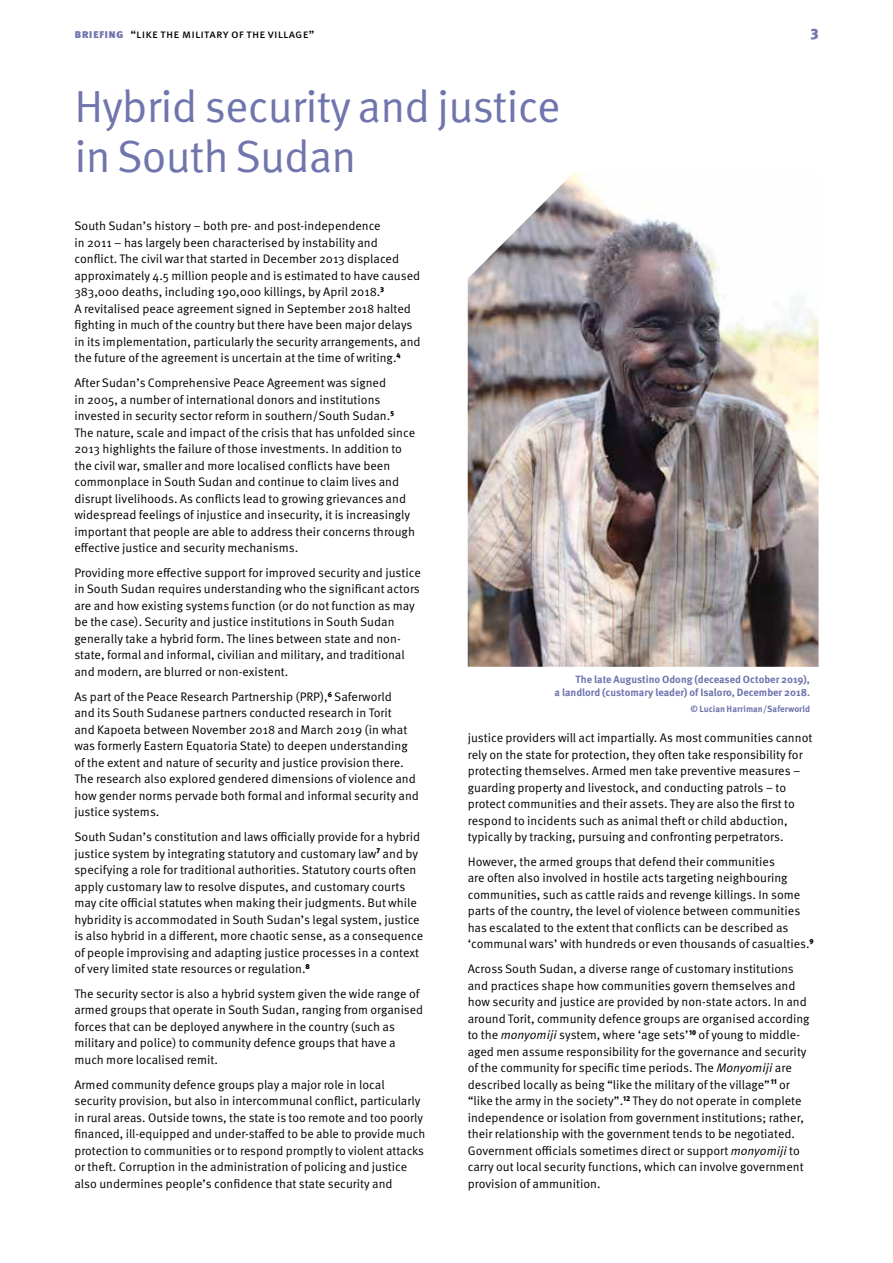
<style>
.page{position:relative;width:893px;height:1263px;background:#fff}
.page>*{position:absolute;margin:0;border:0;box-sizing:border-box;transform-origin:0 0}
.t1{font:45px/49.5px "Meta Pro";letter-spacing:-.02em;color:#7075ad}
.t2{font:900 15px "Meta Pro";color:#7075ad}
.t3{font:12.3px/16.5px "Meta Pro";color:#000}
.t4{font:12px "Meta Pro";letter-spacing:.015em;color:#000}
.t5{font:700 10.5px/12.8px "Meta Pro";color:#7075ad;text-align:right}
.t6{font:700 9px "Meta Pro";color:#7075ad}
.s1{font-weight:900;color:#7075ad}
.s2{font-style:italic}
</style>
<div class="page">
<img style="left:468px;top:172px;width:351px;height:495px">
<p class="t4" style="left:74px;top:27px;width:242px"><span class="s1">briefing</span> “like the military of the village”</p>
<p class="t2" style="left:810px;top:24px;width:10px">3</p>
<h1 class="t1" style="left:74px;top:83px;width:488px">Hybrid security and justice in South Sudan</h1>
<p class="t3" style="left:74px;top:218px;width:348px">South Sudan’s history – both pre- and post-independence<br>in 2011 – has largely been characterised by instability and conflict. The civil war that started in December 2013 displaced approximately 4.5 million people and is estimated to have caused 383,000 deaths, including 190,000 killings, by April 2018.<sup>3<br></sup>A revitalised peace agreement signed in September 2018 halted fighting in much of the country but there have been major delays in its implementation, particularly the security arrangements, and the future of the agreement is uncertain at the time of writing.<sup>4</sup></p>
<p class="t3" style="left:74px;top:375px;width:342px">After Sudan’s Comprehensive Peace Agreement was signed<br>in 2005, a number of international donors and institutions invested in security sector reform in southern/South Sudan.<sup>5<br></sup>The nature, scale and impact of the crisis that has unfolded since 2013 highlights the failure of those investments. In addition to the civil war, smaller and more localised conflicts have been commonplace in South Sudan and continue to claim lives and disrupt livelihoods. As conflicts lead to growing grievances and widespread feelings of injustice and insecurity, it is increasingly important that people are able to address their concerns through effective justice and security mechanisms.</p>
<p class="t3" style="left:74px;top:565px;width:348px">Providing more effective support for improved security and justice in South Sudan requires understanding who the significant actors are and how existing systems function (or do not function as may be the case). Security and justice institutions in South Sudan generally take a hybrid form. The lines between state and non&shy;state, formal and informal, civilian and military, and traditional and modern, are blurred or non-existent.</p>
<p class="t3" style="left:74px;top:688px;width:346px">As part of the Peace Research Partnership (PRP),<sup>6</sup> Saferworld<br>and its South Sudanese partners conducted research in Torit<br>and Kapoeta between November 2018 and March 2019 (in what was formerly Eastern Equatoria State) to deepen understanding of the extent and nature of security and justice provision there.<br>The research also explored gendered dimensions of violence and how gender norms pervade both formal and informal security and justice systems.</p>
<p class="t3" style="left:74px;top:829px;width:350px">South Sudan’s constitution and laws officially provide for a hybrid justice system by integrating statutory and customary law<sup>7</sup> and by specifying a role for traditional authorities. Statutory courts often apply customary law to resolve disputes, and customary courts may cite official statutes when making their judgments. But while hybridity is accommodated in South Sudan’s legal system, justice is also hybrid in a different, more chaotic sense, as a consequence of people improvising and adapting justice processes in a context of very limited state resources or regulation.<sup>8</sup></p>
<p class="t3" style="left:74px;top:985px;width:350px">The security sector is also a hybrid system given the wide range of armed groups that operate in South Sudan, ranging from organised forces that can be deployed anywhere in the country (such as military and police) to community defence groups that have a much more localised remit.</p>
<p class="t3" style="left:74px;top:1076px;width:352px">Armed community defence groups play a major role in local security provision, but also in intercommunal conflict, particularly in rural areas. Outside towns, the state is too remote and too poorly financed, ill-equipped and under-staffed to be able to provide much protection to communities or to respond promptly to violent attacks or theft. Corruption in the administration of policing and justice also undermines people’s confidence that state security and</p>
<p class="t5" style="left:555px;top:673px;width:257px">The late Augustino Odong (deceased October 2019),<br>a landlord (customary leader) of Isaloro, December 2018.</p>
<p class="t6" style="left:690px;top:703px;width:121px">© Lucian Harriman/Saferworld</p>
<p class="t3" style="left:468px;top:730px;width:346px">justice providers will act impartially. As most communities cannot rely on the state for protection, they often take responsibility for protecting themselves. Armed men take preventive measures – guarding property and livestock, and conducting patrols – to protect communities and their assets. They are also the first to respond to incidents such as animal theft or child abduction, typically by tracking, pursuing and confronting perpetrators.</p>
<p class="t3" style="left:468px;top:853px;width:347px">However, the armed groups that defend their communities<br>are often also involved in hostile acts targeting neighbouring communities, such as cattle raids and revenge killings. In some parts of the country, the level of violence between communities has escalated to the extent that conflicts can be described as ‘communal wars’ with hundreds or even thousands of casualties.<sup>9</sup></p>
<p class="t3" style="left:468px;top:961px;width:343px">Across South Sudan, a diverse range of customary institutions and practices shape how communities govern themselves and how security and justice are provided by non-state actors. In and around Torit, community defence groups are organised according to the <span class="s2">monyomiji</span> system, where ‘age sets’<sup>10</sup> of young to middle&shy;aged men assume responsibility for the governance and security of the community for specific time periods. The <span class="s2">Monyomiji</span> are described locally as being “like the military of the village”<sup>11</sup> or “like the army in the society”.<sup>12</sup> They do not operate in complete independence or isolation from government institutions; rather, their relationship with the government tends to be negotiated.<br>Government officials sometimes direct or support <span class="s2">monyomiji</span> to carry out local security functions, which can involve government provision of ammunition.</p>
</div>
